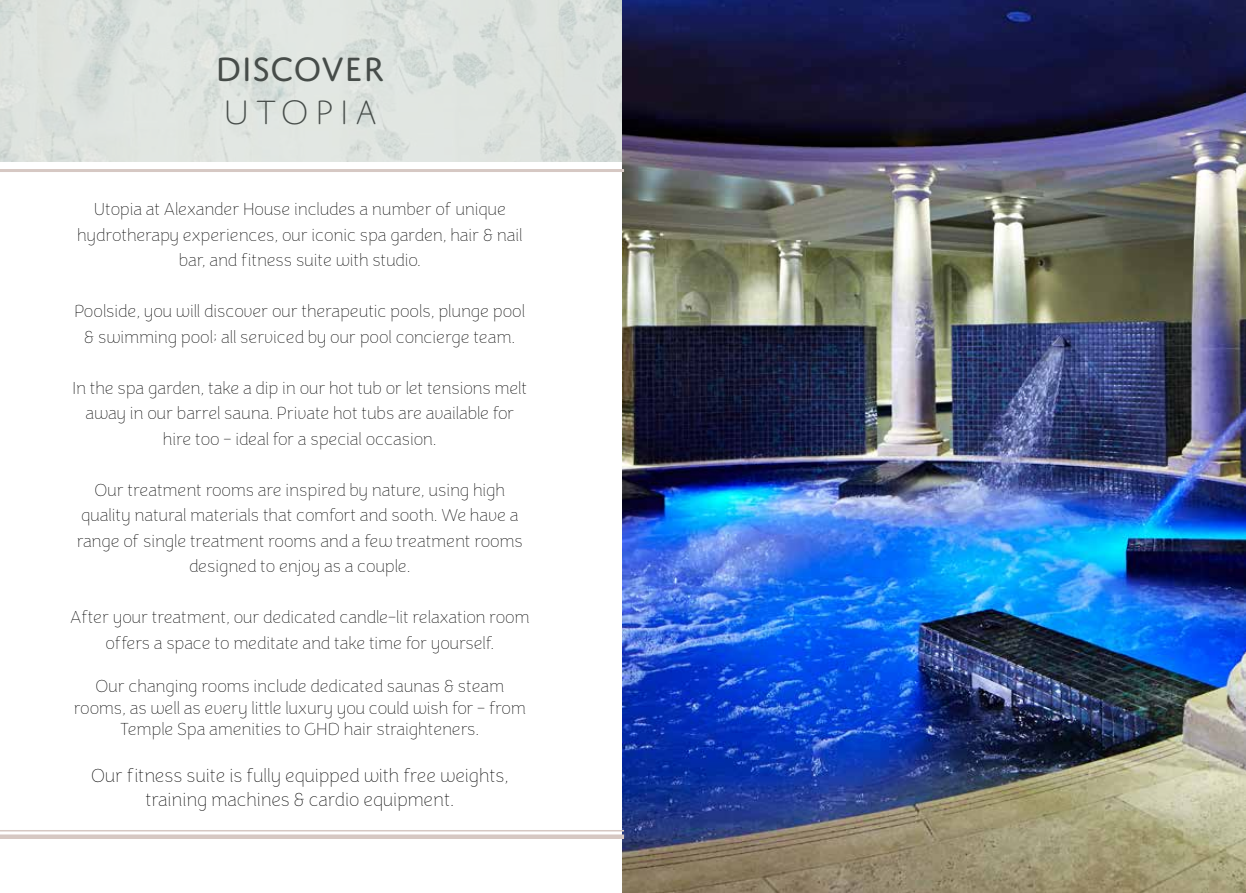
<style>
.page{position:relative;width:1246px;height:893px;background:#fff}
.page>*{position:absolute;margin:0;border:0;box-sizing:border-box;transform-origin:0 0}
.t1{font:36px "Domus Titling";color:#464c49}
.t2{font:200 36px "Domus Titling";letter-spacing:.15em;color:#464c49}
.t3{font:200 19.5px/23.4px "Congenial";color:#000;text-align:center}
.t4{font:200 18px/25.5px "Congenial";color:#000;text-align:center}
</style>
<div class="page">
<svg style="left:0;top:0;width:623px;height:162px;background:#dce1dd"></svg>
<img style="left:623px;top:0;width:623px;height:893px">
<hr style="left:0;top:169px;width:624px;height:3px;background:#d6c8c3">
<hr style="left:0;top:830px;width:624px;height:1px;background:#d6c8c3">
<div style="left:0;top:834px;width:624px;height:5px;background:#d6c8c3"></div>
<h1 class="t1" style="left:215px;top:49px;width:171px">DISCOVER</h1>
<h1 class="t2" style="left:222px;top:93px;width:156px">UTOPIA</h1>
<p class="t4" style="left:77px;top:197px;width:447px">Utopia at Alexander House includes a number of unique hydrotherapy experiences, our iconic spa garden, hair &amp; nail bar, and fitness suite with studio.</p>
<p class="t4" style="left:74px;top:299px;width:452px">Poolside, you will discover our therapeutic pools, plunge pool &amp; swimming pool; all serviced by our pool concierge team.</p>
<p class="t4" style="left:72px;top:376px;width:456px">In the spa garden, take a dip in our hot tub or let tensions melt away in our barrel sauna. Private hot tubs are available for hire too - ideal for a special occasion.</p>
<p class="t4" style="left:77px;top:478px;width:447px">Our treatment rooms are inspired by nature, using high quality natural materials that comfort and sooth. We have a range of single treatment rooms and a few treatment rooms designed to enjoy as a couple.</p>
<p class="t4" style="left:70px;top:605px;width:461px">After your treatment, our dedicated candle-lit relaxation room offers a space to meditate and take time for yourself.</p>
<p class="t4" style="left:74px;top:676px;width:453px;line-height:21.6px">Our changing rooms include dedicated saunas &amp; steam rooms, as well as every little luxury you could wish for - from<br>Temple Spa amenities to GHD hair straighteners.</p>
<p class="t3" style="left:91px;top:764px;width:419px">Our fitness suite is fully equipped with free weights, training machines &amp; cardio equipment.</p>
</div>
